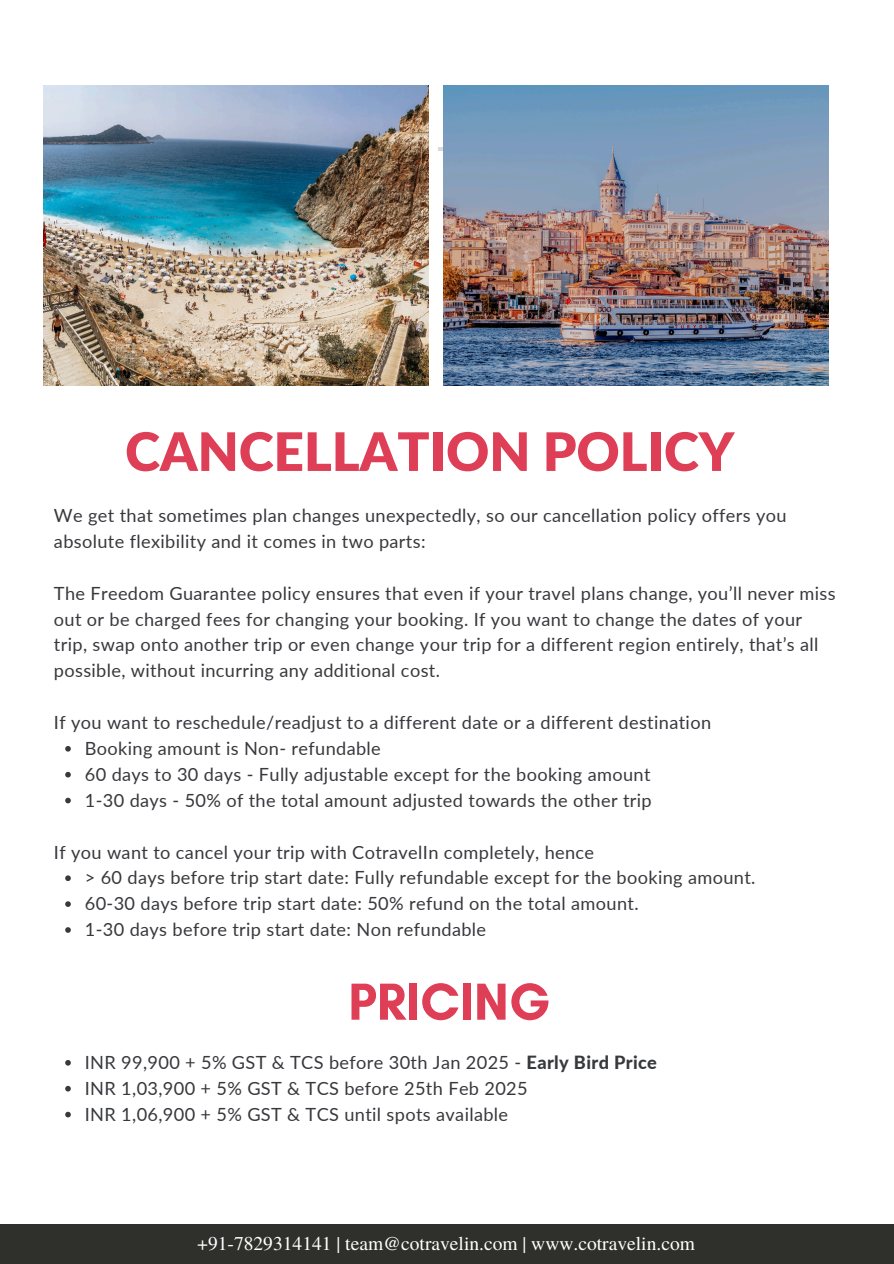
<style>
.page{position:relative;width:894px;height:1264px;background:#fff}
.page>*{position:absolute;margin:0;border:0;box-sizing:border-box;transform-origin:0 0}
.t1{font:900 52.95px "Lato";color:#de3e56}
.t2{font:700 52.95px "Glacial Indifference";color:#de3e56}
.t3{font:19.5px "Te X Gyre Termes";color:#fff}
.t4{font:18.15px/25.8px "Lato";letter-spacing:.02em;color:#38393d}
.s1{font-weight:800}
</style>
<div class="page">
<hr style="left:438px;top:147px;width:17px;height:4px;background:#d9d9d9">
<img style="left:43px;top:85px;width:385px;height:300px">
<img style="left:443px;top:85px;width:385px;height:300px">
<svg style="left:65px;top:746px;width:6px;height:5px"></svg>
<svg style="left:65px;top:771px;width:6px;height:6px"></svg>
<svg style="left:65px;top:797px;width:6px;height:6px"></svg>
<svg style="left:65px;top:875px;width:6px;height:6px"></svg>
<svg style="left:65px;top:901px;width:6px;height:5px"></svg>
<svg style="left:65px;top:927px;width:6px;height:5px"></svg>
<svg style="left:65px;top:1060px;width:6px;height:5px"></svg>
<svg style="left:65px;top:1085px;width:6px;height:6px"></svg>
<svg style="left:65px;top:1111px;width:6px;height:6px"></svg>
<div style="left:0;top:1224px;width:893px;height:39px;background:#2f2f2c"></div>
<p class="t1" style="left:125px;top:418px;width:610px">CANCELLATION POLICY</p>
<p class="t4" style="left:54px;top:502px;width:734px">We get that sometimes plan changes unexpectedly, so our cancellation policy offers you absolute flexibility and it comes in two parts:</p>
<h1 class="t4" style="left:54px;top:579px;width:782px">The Freedom Guarantee policy ensures that even if your travel plans change, you’ll never miss out or be charged fees for changing your booking. If you want to change the dates of your trip, swap onto another trip or even change your trip for a different region entirely, that’s all possible, without incurring any additional cost.</h1>
<p class="t4" style="left:54px;top:709px;width:658px">If you want to reschedule/readjust to a different date or a different destination</p>
<p class="t4" style="left:85px;top:735px;width:297px">Booking amount is Non- refundable</p>
<p class="t4" style="left:85px;top:761px;width:567px">60 days to 30 days - Fully adjustable except for the booking amount</p>
<p class="t4" style="left:85px;top:786px;width:568px">1-30 days - 50% of the total amount adjusted towards the other trip</p>
<p class="t4" style="left:54px;top:838px;width:541px">If you want to cancel your trip with CotravelIn completely, hence</p>
<p class="t4" style="left:85px;top:864px;width:672px">&gt; 60 days before trip start date: Fully refundable except for the booking amount.</p>
<p class="t4" style="left:85px;top:890px;width:555px">60-30 days before trip start date: 50% refund on the total amount.</p>
<p class="t4" style="left:85px;top:916px;width:402px">1-30 days before trip start date: Non refundable</p>
<p class="t2" style="left:348px;top:969px;width:203px">PRICING</p>
<h1 class="t4" style="left:85px;top:1049px;width:573px">INR 99,900 + 5% GST &amp; TCS before 30th Jan 2025 - <span class="s1">Early Bird Price</span></h1>
<p class="t4" style="left:85px;top:1074px;width:444px">INR 1,03,900 + 5% GST &amp; TCS before 25th Feb 2025</p>
<p class="t4" style="left:85px;top:1100px;width:424px">INR 1,06,900 + 5% GST &amp; TCS until spots available</p>
<p class="t3" style="left:197px;top:1229px;width:499px">+91-7829314141 | team@cotravelin.com | www.cotravelin.com</p>
</div>
